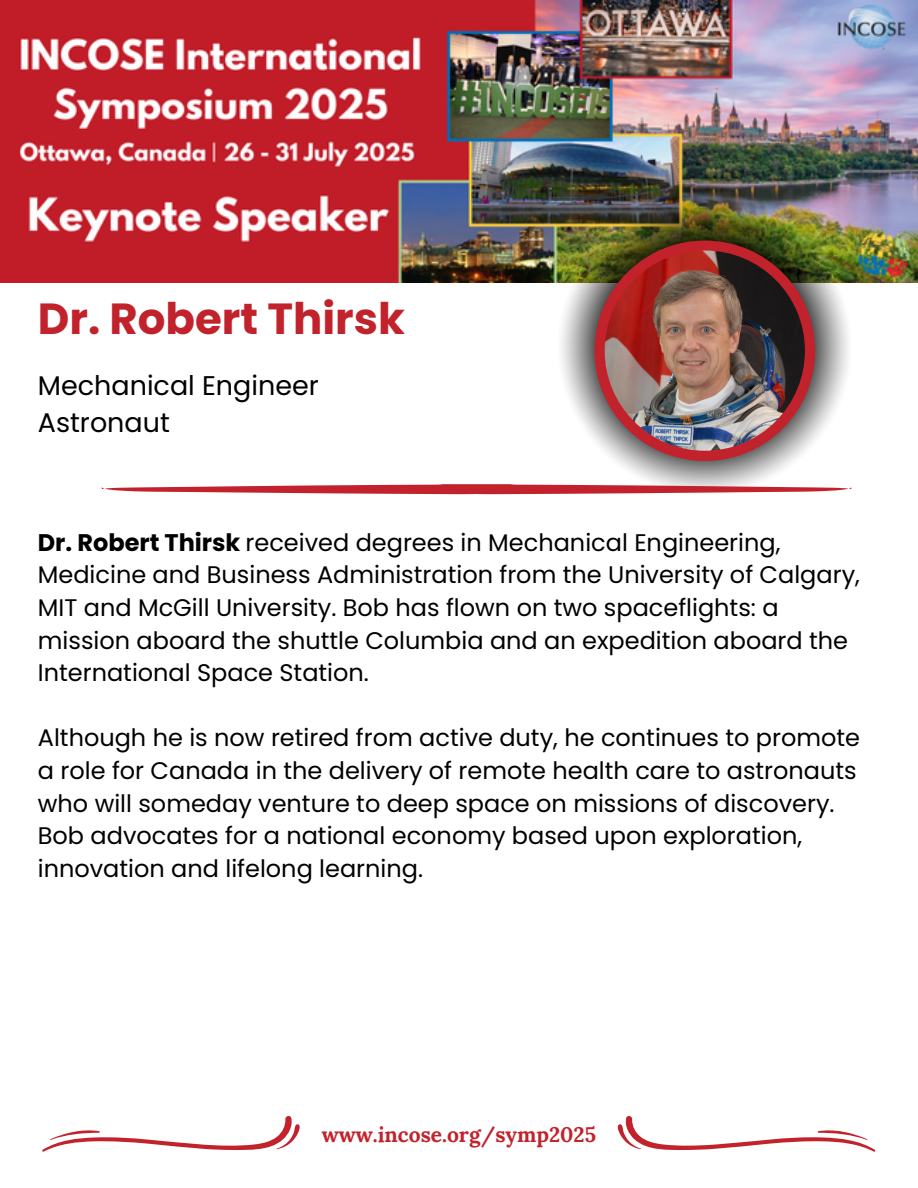
<style>
.page{position:relative;width:918px;height:1188px;background:#fff}
.page>*{position:absolute;margin:0;border:0;box-sizing:border-box;transform-origin:0 0}
.t1{font:700 43.5px "Poppins";color:#c1222b}
.t2{font:27px/37.2px "Poppins";color:#000}
.t3{font:24px/32.7px "Poppins";color:#000}
.t4{font:700 21px "Lora";color:#c1222b}
.s1{font-weight:700}
</style>
<div class="page">
<img style="left:0;top:0;width:918px;height:282px">
<img style="left:556px;top:198px;width:297px;height:286px">
<div style="left:595px;top:241px;width:220px;height:220px;background:#c1222b;border-radius:50%"></div>
<img style="left:605px;top:251px;width:200px;height:200px;border-radius:50%">
<svg style="left:101px;top:484px;width:751px;height:10px"></svg>
<svg style="left:42px;top:1116px;width:258px;height:36px"></svg>
<svg style="left:617px;top:1116px;width:259px;height:36px"></svg>
<h1 class="t1" style="left:38px;top:288px;width:369px">Dr. Robert Thirsk</h1>
<h2 class="t2" style="left:38px;top:367px;width:282px">Mechanical Engineer<br>Astronaut</h2>
<p class="t3" style="left:38px;top:526px;width:824px"><span class="s1">Dr. Robert Thirsk</span> received degrees in Mechanical Engineering, Medicine and Business Administration from the University of Calgary, MIT and McGill University. Bob has flown on two spaceflights: a mission aboard the shuttle Columbia and an expedition aboard the International Space Station.</p>
<p class="t3" style="left:38px;top:722px;width:824px">Although he is now retired from active duty, he continues to promote a role for Canada in the delivery of remote health care to astronauts who will someday venture to deep space on missions of discovery.<br>Bob advocates for a national economy based upon exploration, innovation and lifelong learning.</p>
<p class="t4" style="left:322px;top:1121px;width:276px">www.incose.org/symp2025</p>
</div>
